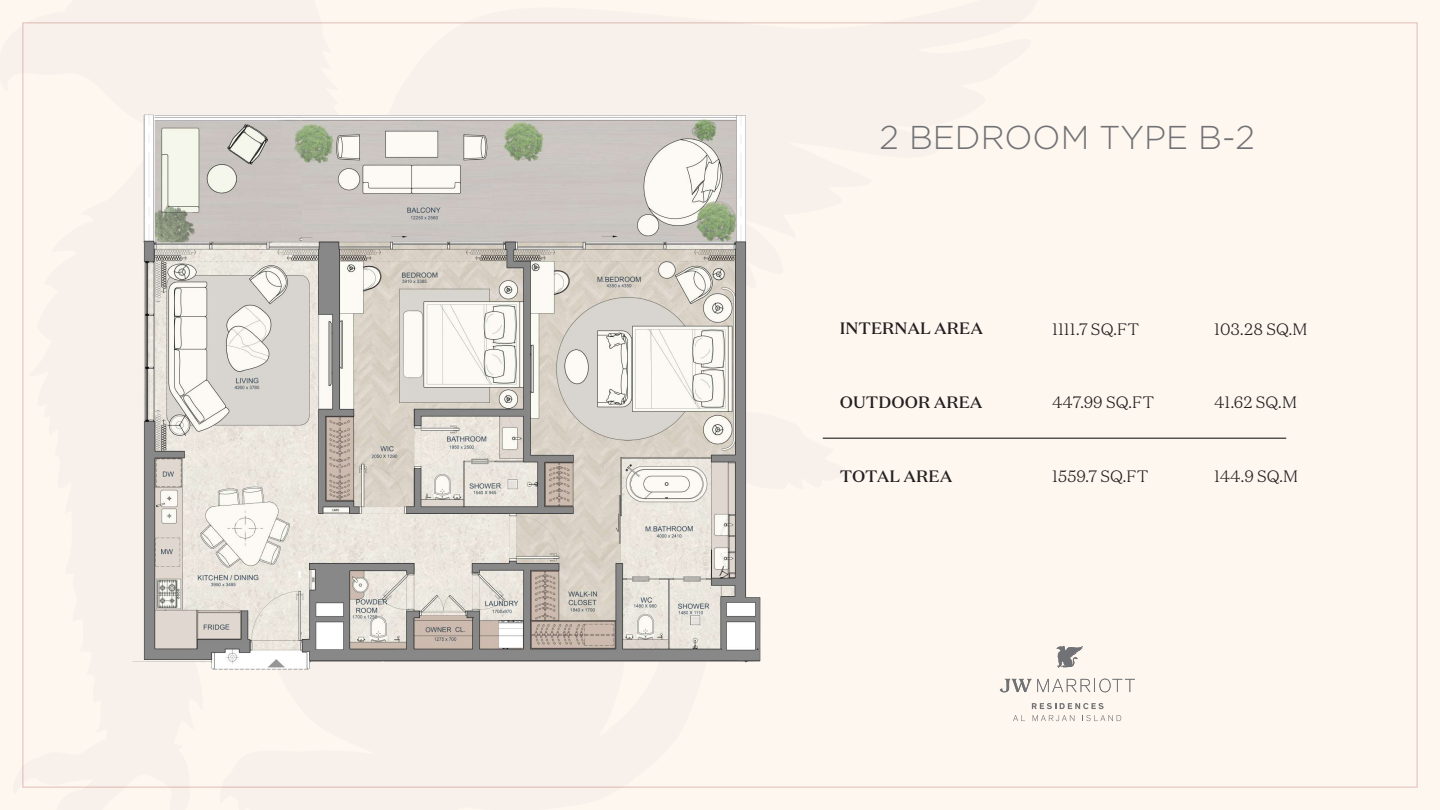
<style>
.page{position:relative;width:1440px;height:810px;background:#fef7f0}
.page>*{position:absolute;margin:0;border:0;box-sizing:border-box;transform-origin:0 0}
.t1{font:300 33px "Gotham";color:#717275}
.t2{font:300 16.5px "Domaine Text";color:#231f20}
.t3{font:500 16.5px "Domaine Text";color:#231f20}
</style>
<div class="page">
<svg style="left:1066px;top:715px;width:8px;height:6px"></svg>
<svg style="left:1086px;top:715px;width:35px;height:6px"></svg>
<svg style="left:1066px;top:679px;width:69px;height:13px"></svg>
<svg style="left:1066px;top:646px;width:17px;height:22px"></svg>
<svg style="left:1067px;top:703px;width:37px;height:6px"></svg>
<hr style="left:823px;top:438px;width:463px;height:1px;background:#040503">
<img style="left:22px;top:22px;width:1044px;height:758px">
<h1 class="t1" style="left:880px;top:117px;width:377px">2 BEDROOM TYPE B-2</h1>
<p class="t3" style="left:840px;top:318px;width:145px">INTERNAL AREA</p>
<p class="t2" style="left:1052px;top:319px;width:89px">1111.7 SQ.FT</p>
<p class="t2" style="left:1214px;top:319px;width:95px">103.28 SQ.M</p>
<p class="t3" style="left:840px;top:391px;width:144px">OUTDOOR AREA</p>
<p class="t2" style="left:1052px;top:392px;width:104px">447.99 SQ.FT</p>
<p class="t2" style="left:1214px;top:392px;width:84px">41.62 SQ.M</p>
<p class="t3" style="left:840px;top:465px;width:114px">TOTAL AREA</p>
<p class="t2" style="left:1052px;top:466px;width:98px">1559.7 SQ.FT</p>
<p class="t2" style="left:1214px;top:466px;width:86px">144.9 SQ.M</p>
</div>
